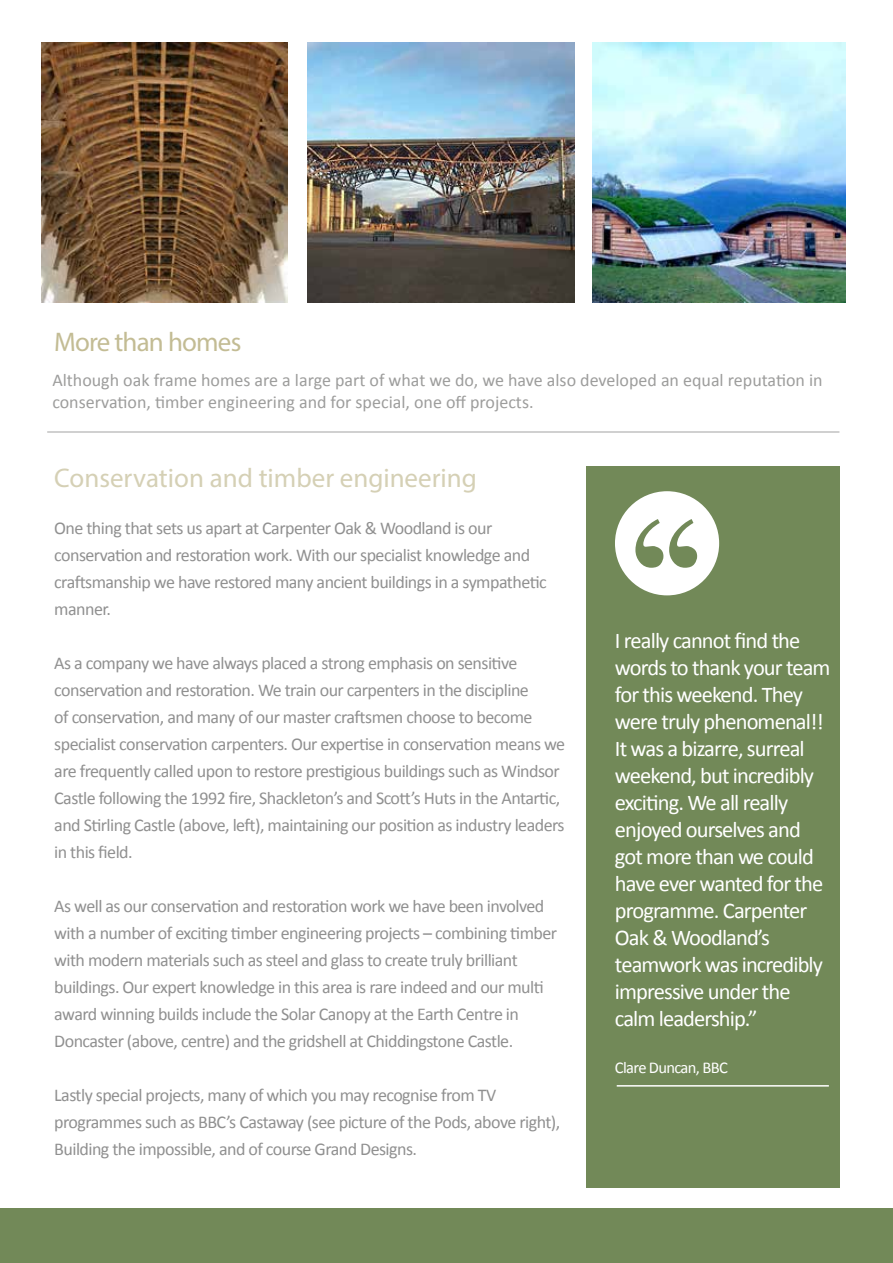
<style>
.page{position:relative;width:893px;height:1263px;background:#fff}
.page>*{position:absolute;margin:0;border:0;box-sizing:border-box;transform-origin:0 0}
.t1{font:27px "Myriad Pro";color:#d5d0b5}
.t2{font:27px "Myriad Pro";letter-spacing:-.03em;color:#c3bc94}
.t3{font:22.5px/27px "Calibri";letter-spacing:-.04em;color:#fff}
.t4{font:18px/27px "Calibri";letter-spacing:-.03em;color:#909090}
.t5{font:18px/21.6px "Calibri";color:#9d9d9c}
.t6{font:16.5px "Calibri";letter-spacing:-.04em;color:#fff}
</style>
<div class="page">
<img style="left:41px;top:43px;width:246px;height:260px">
<hr style="left:47px;top:432px;width:792px;height:1px;background:#a3a3a2">
<img style="left:592px;top:43px;width:254px;height:260px">
<img style="left:307px;top:43px;width:267px;height:260px">
<div style="left:586px;top:466px;width:253px;height:722px;background:#728958"></div>
<svg style="left:615px;top:491px;width:104px;height:104px"></svg>
<hr style="left:617px;top:1085px;width:212px;height:1px;background:#fff">
<div style="left:0;top:1209px;width:893px;height:54px;background:#728958"></div>
<h1 class="t2" style="left:54px;top:326px;width:189px">More than homes</h1>
<p class="t5" style="left:52px;top:370px;width:772px">Although oak frame homes are a large part of what we do, we have also developed an equal reputation in conservation, timber engineering and for special, one off projects.</p>
<h1 class="t1" style="left:54px;top:461px;width:424px">Conservation and timber engineering</h1>
<p class="t4" style="left:54px;top:514px;width:494px">One thing that sets us apart at Carpenter Oak &amp; Woodland is our conservation and restoration work. With our specialist knowledge and craftsmanship we have restored many ancient buildings in a sympathetic manner.</p>
<p class="t4" style="left:54px;top:649px;width:512px">As a company we have always placed a strong emphasis on sensitive conservation and restoration. We train our carpenters in the discipline<br>of conservation, and many of our master craftsmen choose to become specialist conservation carpenters. Our expertise in conservation means we are frequently called upon to restore prestigious buildings such as Windsor Castle following the 1992 fire, Shackleton’s and Scott’s Huts in the Antartic, and Stirling Castle (above, left), maintaining our position as industry leaders in this field.</p>
<p class="t4" style="left:54px;top:892px;width:504px">As well as our conservation and restoration work we have been involved with a number of exciting timber engineering projects – combining timber with modern materials such as steel and glass to create truly brilliant buildings. Our expert knowledge in this area is rare indeed and our multi award winning builds include the Solar Canopy at the Earth Centre in Doncaster (above, centre) and the gridshell at Chiddingstone Castle.</p>
<p class="t4" style="left:54px;top:1081px;width:508px">Lastly special projects, many of which you may recognise from TV programmes such as BBC’s Castaway (see picture of the Pods, above right),<br>Building the impossible, and of course Grand Designs.</p>
<p class="t3" style="left:615px;top:627px;width:217px">I really cannot find the words to thank your team for this weekend. They were truly phenomenal!!<br>It was a bizarre, surreal weekend, but incredibly exciting. We all really enjoyed ourselves and got more than we could have ever wanted for the programme. Carpenter<br>Oak &amp; Woodland’s teamwork was incredibly impressive under the calm leadership.”</p>
<p class="t6" style="left:615px;top:1057px;width:114px">Clare Duncan, BBC</p>
</div>
